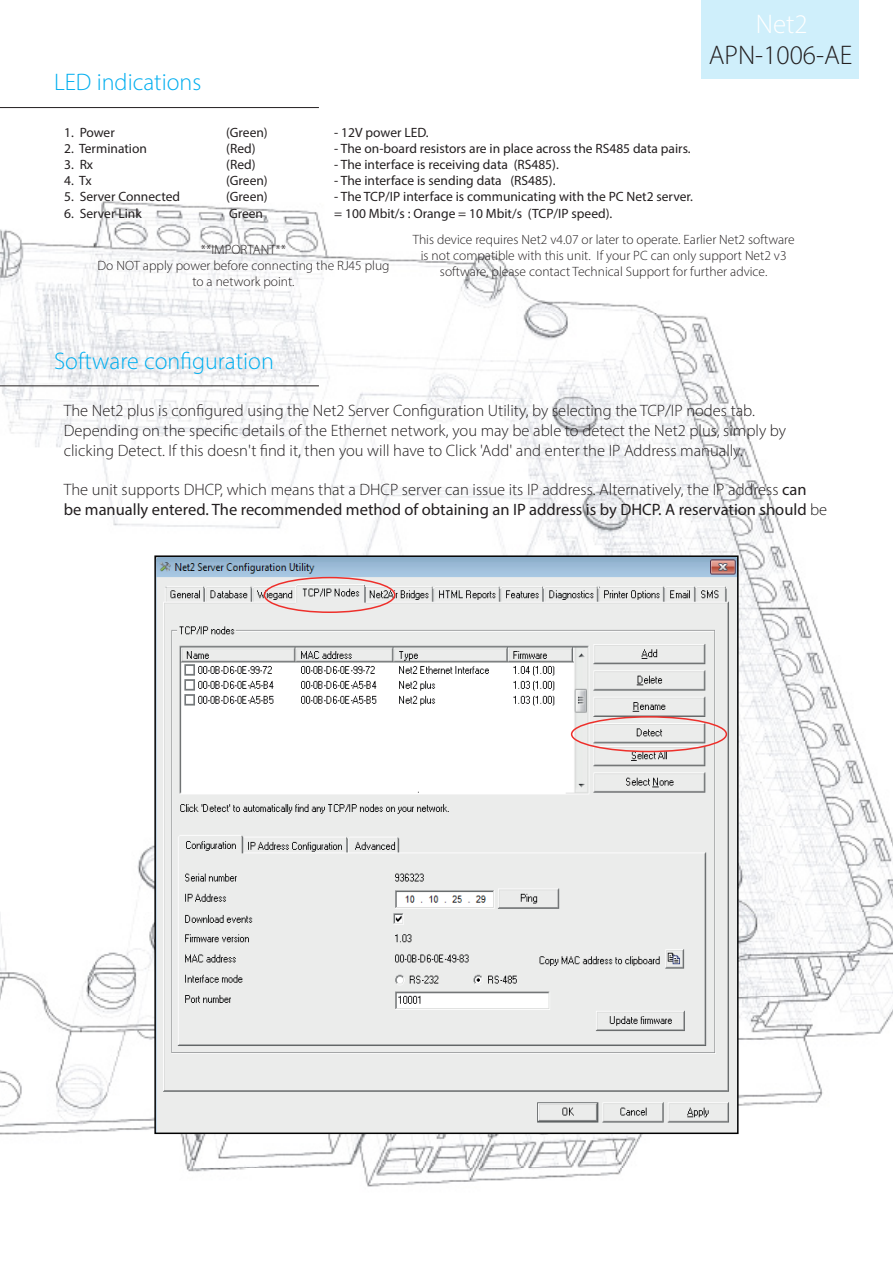
<style>
.page{position:relative;width:893px;height:1263px;background:#fff}
.page>*{position:absolute;margin:0;border:0;box-sizing:border-box;transform-origin:0 0}
.t1{font:300 27px "Myriad Pro";color:#231f20}
.t2{font:300 27px "Myriad Pro";color:#fff}
.Section_title_-_Whit{font:300 24px "Myriad Pro";color:#00aeef}
.Section_title{font:300 24px "Myriad Pro";color:#00aeef}
.Text_-_11pt{font:300 16.5px/19.8px "Myriad Pro";color:#231f20}
.Text_-_9pt{font:13.5px "Myriad Pro";color:#231f20}
.Text_-_9pt_centre{font:300 13.5px/16.2px "Myriad Pro";color:#231f20;text-align:center}
.Text_-_9pt_bold_cent{font:300 13.5px/16.2px "Myriad Pro";color:#231f20;text-align:center}
.s1{font-weight:400}
</style>
<div class="page">
<div style="left:702px;top:0;width:157px;height:79px;background:#cfeffb"></div>
<img style="left:0;top:201px;width:893px;height:986px">
<hr style="left:0;top:386px;width:319px;height:1px;background:#231f20">
<hr style="left:0;top:107px;width:319px;height:1px;background:#231f20">
<img style="left:157px;top:558px;width:579px;height:573px">
<div style="left:154px;top:555px;width:585px;height:579px;border:2px solid #000"></div>
<div style="left:571px;top:716px;width:156px;height:36px;border:2px solid #ee2f2a;border-radius:50%"></div>
<div style="left:264px;top:577px;width:131px;height:36px;border:2px solid #ee2f2a;border-radius:50%"></div>
<h1 class="t2" style="left:756px;top:8px;width:53px">Net2</h1>
<p class="Section_title" style="left:54px;top:67px;width:149px">LED indications</p>
<p class="Text_-_9pt" style="left:64px;top:124px;width:52px">1. Power</p>
<p class="Text_-_9pt" style="left:226px;top:124px;width:43px">(Green)</p>
<p class="Text_-_9pt" style="left:334px;top:124px;width:96px">- 12V power LED.</p>
<p class="Text_-_9pt" style="left:64px;top:140px;width:84px">2. Termination</p>
<p class="Text_-_9pt" style="left:226px;top:140px;width:31px">(Red)</p>
<p class="Text_-_9pt" style="left:334px;top:140px;width:358px">- The on-board resistors are in place across the RS485 data pairs.</p>
<p class="Text_-_9pt" style="left:64px;top:156px;width:30px">3. Rx</p>
<p class="Text_-_9pt" style="left:226px;top:156px;width:31px">(Red)</p>
<p class="Text_-_9pt" style="left:334px;top:156px;width:226px">- The interface is receiving data (RS485).</p>
<p class="Text_-_9pt" style="left:64px;top:172px;width:29px">4. Tx</p>
<p class="Text_-_9pt" style="left:226px;top:172px;width:43px">(Green)</p>
<p class="Text_-_9pt" style="left:334px;top:172px;width:223px">- The interface is sending data (RS485).</p>
<p class="Text_-_9pt" style="left:64px;top:189px;width:117px">5. Server Connected</p>
<p class="Text_-_9pt" style="left:226px;top:189px;width:43px">(Green)</p>
<p class="Text_-_9pt" style="left:334px;top:189px;width:360px">- The TCP/IP interface is communicating with the PC Net2 server.</p>
<p class="Text_-_9pt" style="left:64px;top:205px;width:79px">6. Server Link</p>
<p class="Text_-_9pt" style="left:229px;top:205px;width:36px">Green</p>
<p class="Text_-_9pt" style="left:334px;top:205px;width:280px">= 100 Mbit/s : Orange = 10 Mbit/s (TCP/IP speed).</p>
<h1 class="t1" style="left:709px;top:39px;width:145px">APN-1006-AE</h1>
<p class="Text_-_9pt_bold_cent" style="left:201px;top:241px;width:87px">**IMPORTANT**</p>
<p class="Text_-_9pt_bold_cent" style="left:97px;top:257px;width:294px">Do NOT apply power before connecting the RJ45 plug to a network point.</p>
<p class="Text_-_9pt_centre" style="left:413px;top:231px;width:383px">This device requires Net2 v4.07 or later to operate. Earlier Net2 software is not compatible with this unit. If your PC can only support Net2 v3 software, please contact Technical Support for further advice.</p>
<p class="Section_title_-_Whit" style="left:54px;top:346px;width:221px">Software configuration</p>
<p class="Text_-_11pt" style="left:64px;top:401px;width:724px">The Net2 plus is configured using the Net2 Server Configuration Utility, by selecting the TCP/IP nodes tab.<br>Depending on the specific details of the Ethernet network, you may be able to detect the Net2 plus, simply by clicking Detect. If this doesn't find it, then you will have to Click 'Add' and enter the IP Address manually.</p>
<p class="Text_-_11pt" style="left:64px;top:480px;width:765px">The unit supports DHCP, which means that a DHCP server can issue its IP address. Alternatively, the IP address <span class="s1">can be manually entered. The recommended method of obtaining an IP address is by DHCP. A reservation should</span> be</p>
</div>
